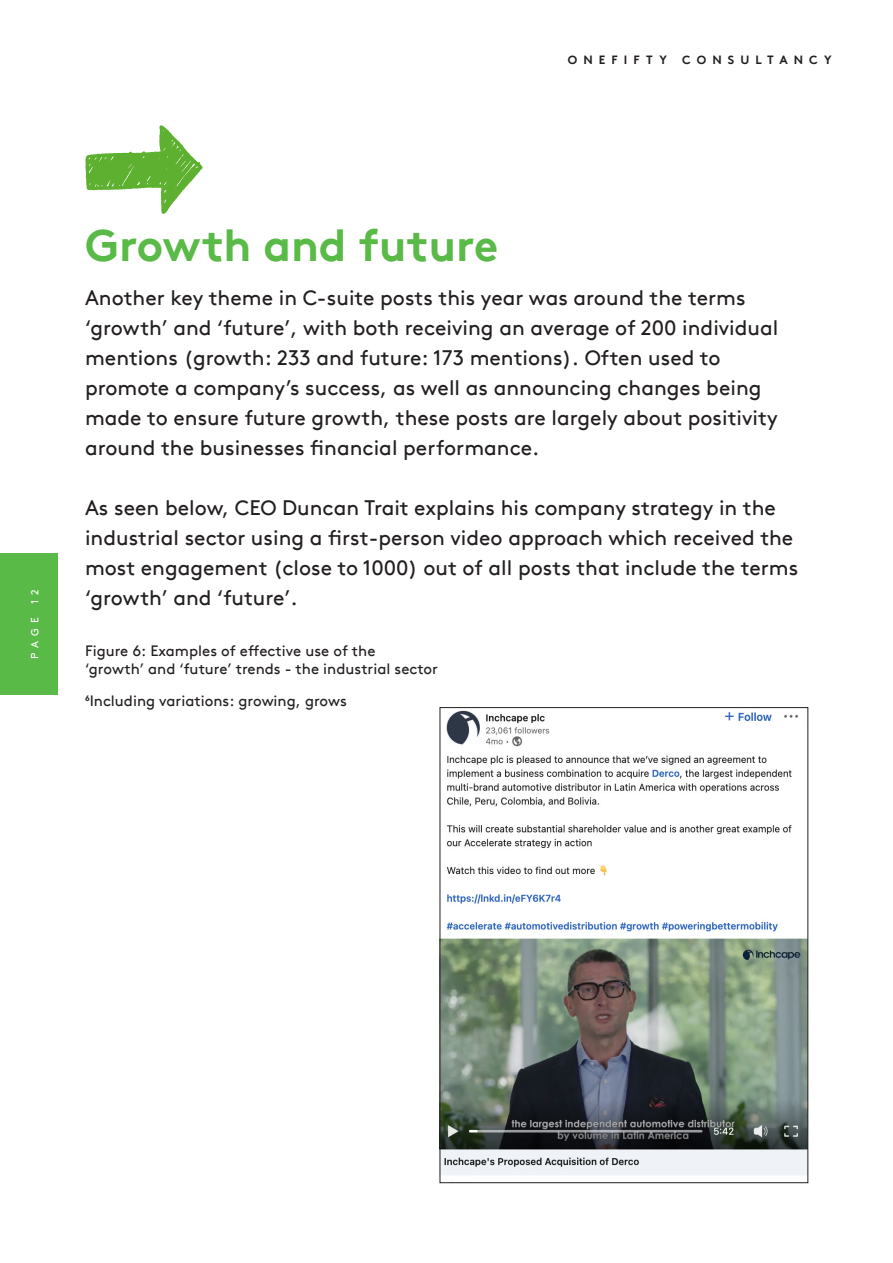
<style>
.page{position:relative;width:893px;height:1263px;background:#fff}
.page>*{position:absolute;margin:0;border:0;box-sizing:border-box;transform-origin:0 0}
.t1{font:700 45px "Brown TT";color:#59ba47}
.Paragraph{font:21px/30px "Brown TT";color:#231f20}
.t2{font:15px "Brown TT";color:#231f20}
.t3{font:700 12px "Brown TT";letter-spacing:.51em;color:#231f20}
.t4{font:10.5px "Brown TT";letter-spacing:.5em;color:#fff}
</style>
<div class="page">
<img style="left:442px;top:710px;width:364px;height:465px">
<svg style="left:85px;top:125px;width:117px;height:89px"></svg>
<div style="left:0;top:553px;width:57px;height:142px;background:#59ba47"></div>
<p class="t3" style="left:568px;top:53px;width:101px">ONEFIFTY</p>
<p class="t3" style="left:682px;top:53px;width:151px">CONSULTANCY</p>
<p class="t4" style="left:29px;top:659px;width:71px;rotate:-90deg">PAGE 12</p>
<p class="t1" style="left:85px;top:218px;width:415px">Growth and future</p>
<p class="Paragraph" style="left:85px;top:283px;width:695px">Another key theme in C-suite posts this year was around the terms ‘growth’ and ‘future’, with both receiving an average of 200 individual mentions (growth: 233 and future: 173 mentions). Often used to promote a company’s success, as well as announcing changes being made to ensure future growth, these posts are largely about positivity around the businesses financial performance.</p>
<p class="Paragraph" style="left:85px;top:493px;width:715px">As seen below, CEO Duncan Trait explains his company strategy in the industrial sector using a first-person video approach which received the most engagement (close to 1000) out of all posts that include the terms ‘growth’ and ‘future’.</p>
<p class="t2" style="left:85px;top:642px;width:292px">Figure 6: Examples of effective use of the</p>
<p class="t2" style="left:85px;top:660px;width:354px">‘growth’ and ‘future’ trends - the industrial sector</p>
<p class="t2" style="left:85px;top:692px;width:264px">6Including variations: growing, grows</p>
</div>
